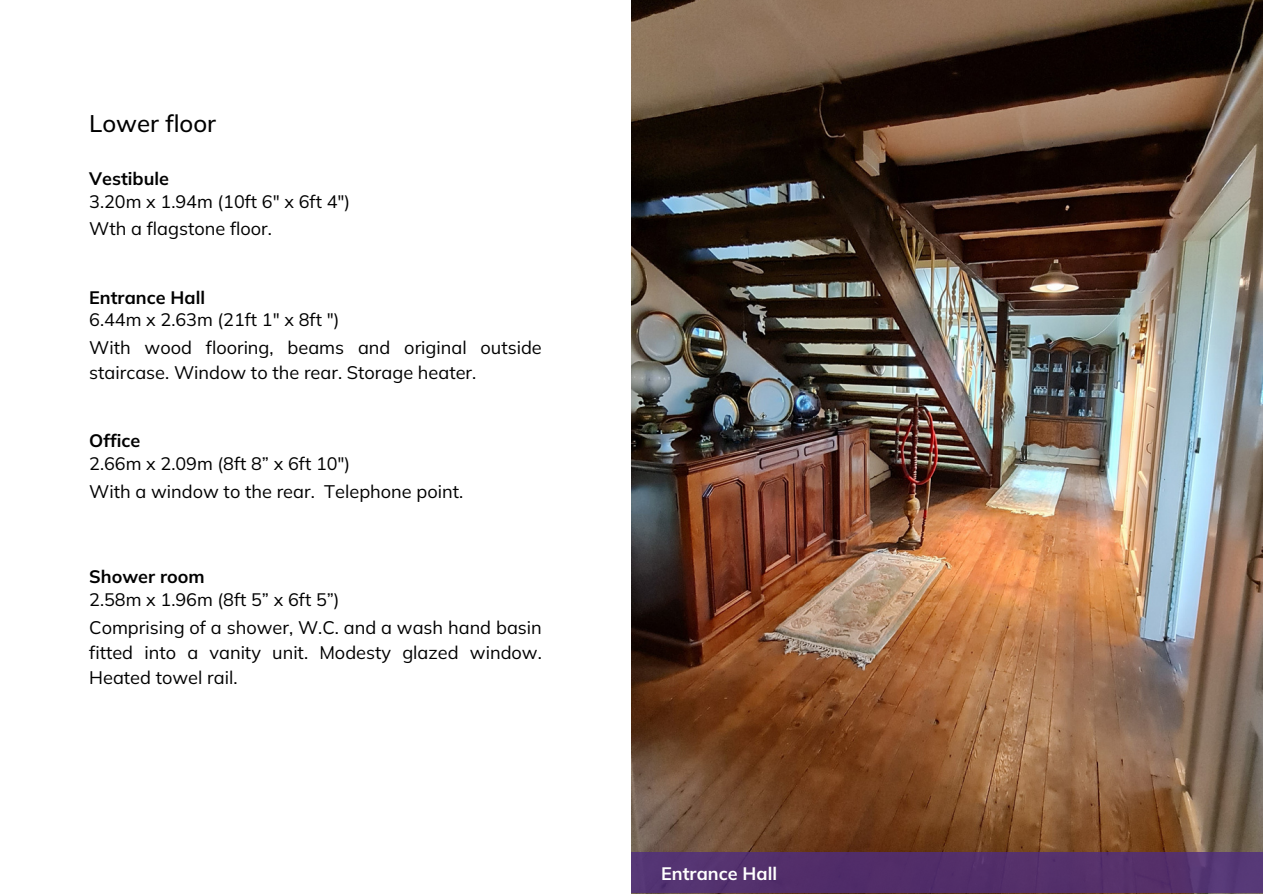
<style>
.page{position:relative;width:1263px;height:894px;background:#fff}
.page>*{position:absolute;margin:0;border:0;box-sizing:border-box;transform-origin:0 0}
.t1{font:500 24px "Mulish";color:#000}
.t2{font:18.15px/24.8px "Mulish";color:#000;text-align:justify}
.t3{font:18px "Mulish";color:#000}
.t4{font:700 18px "Mulish";color:#000}
.t5{font:700 18px "Mulish";color:#fff}
</style>
<div class="page">
<img style="left:631px;top:0;width:631px;height:852px">
<div style="left:631px;top:852px;width:631px;height:41px;background:linear-gradient(to right,#522f6c,#55326d)"></div>
<p class="t1" style="left:89px;top:107px;width:128px">Lower floor</p>
<p class="t4" style="left:89px;top:167px;width:81px">Vestibule</p>
<p class="t3" style="left:89px;top:190px;width:263px">3.20m x 1.94m (10ft 6" x 6ft 4")</p>
<p class="t2" style="left:89px;top:216px;width:184px">Wth a flagstone floor.</p>
<p class="t4" style="left:89px;top:285px;width:117px">Entrance Hall</p>
<p class="t3" style="left:89px;top:308px;width:252px">6.44m x 2.63m (21ft 1" x 8ft ")</p>
<p class="t2" style="left:89px;top:334px;width:454px">With wood flooring, beams and original outside staircase. Window to the rear. Storage heater.</p>
<p class="t4" style="left:89px;top:428px;width:53px">Office</p>
<p class="t3" style="left:89px;top:451px;width:263px">2.66m x 2.09m (8ft 8” x 6ft 10")</p>
<p class="t2" style="left:89px;top:478px;width:375px">With a window to the rear. Telephone point.</p>
<p class="t4" style="left:89px;top:564px;width:117px">Shower room</p>
<p class="t3" style="left:89px;top:587px;width:252px">2.58m x 1.96m (8ft 5” x 6ft 5”)</p>
<p class="t2" style="left:89px;top:614px;width:454px">Comprising of a shower, W.C. and a wash hand basin fitted into a vanity unit. Modesty glazed window.<br>Heated towel rail.</p>
<p class="t5" style="left:661px;top:861px;width:117px">Entrance Hall</p>
</div>
